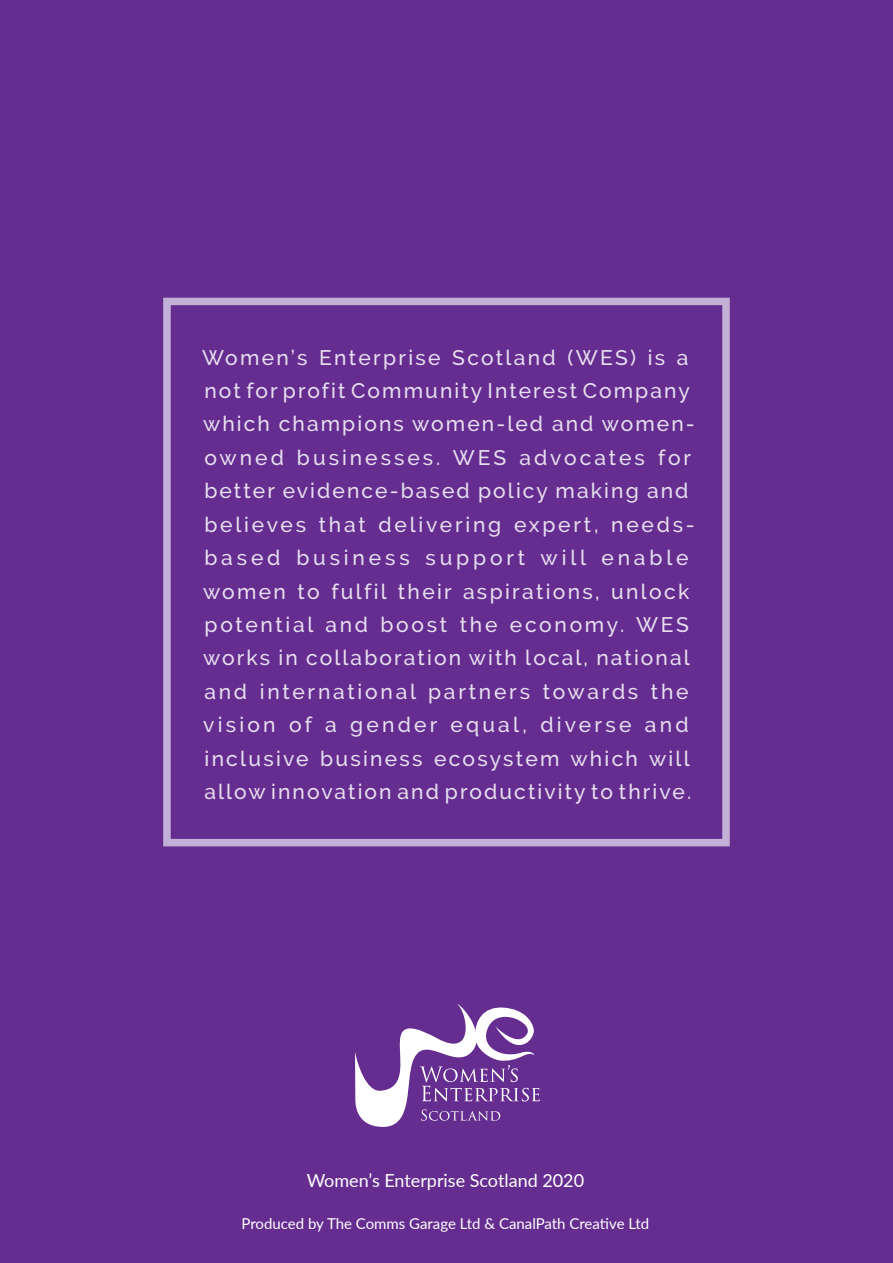
<style>
.page{position:relative;width:893px;height:1263px;background:#662d91}
.page>*{position:absolute;margin:0;border:0;box-sizing:border-box;transform-origin:0 0}
.t1{font:500 21px/33.5px "Raleway";letter-spacing:.11em;color:#e7dfef}
.t2{font:18px "Lato";color:#fff}
.t3{font:15px "Lato";color:#fff}
</style>
<div class="page">
<svg style="left:355px;top:1004px;width:185px;height:123px"></svg>
<div style="left:163px;top:298px;width:567px;height:548px;border:8px solid #c2b0d6"></div>
<p class="t1" style="left:202px;top:340px;width:494px">Women’s Enterprise Scotland (WES) is a not for profit Community Interest Company which champions women-led and women&shy;owned businesses. WES advocates for better evidence-based policy making and believes that delivering expert, needs&shy;based business support will enable women to fulfil their aspirations, unlock potential and boost the economy. WES works in collaboration with local, national and international partners towards the vision of a gender equal, diverse and inclusive business ecosystem which will allow innovation and productivity to thrive.</p>
<p class="t2" style="left:307px;top:1167px;width:279px">Women’s Enterprise Scotland 2020</p>
<p class="t3" style="left:242px;top:1212px;width:409px">Produced by The Comms Garage Ltd &amp; CanalPath Creative Ltd</p>
</div>
